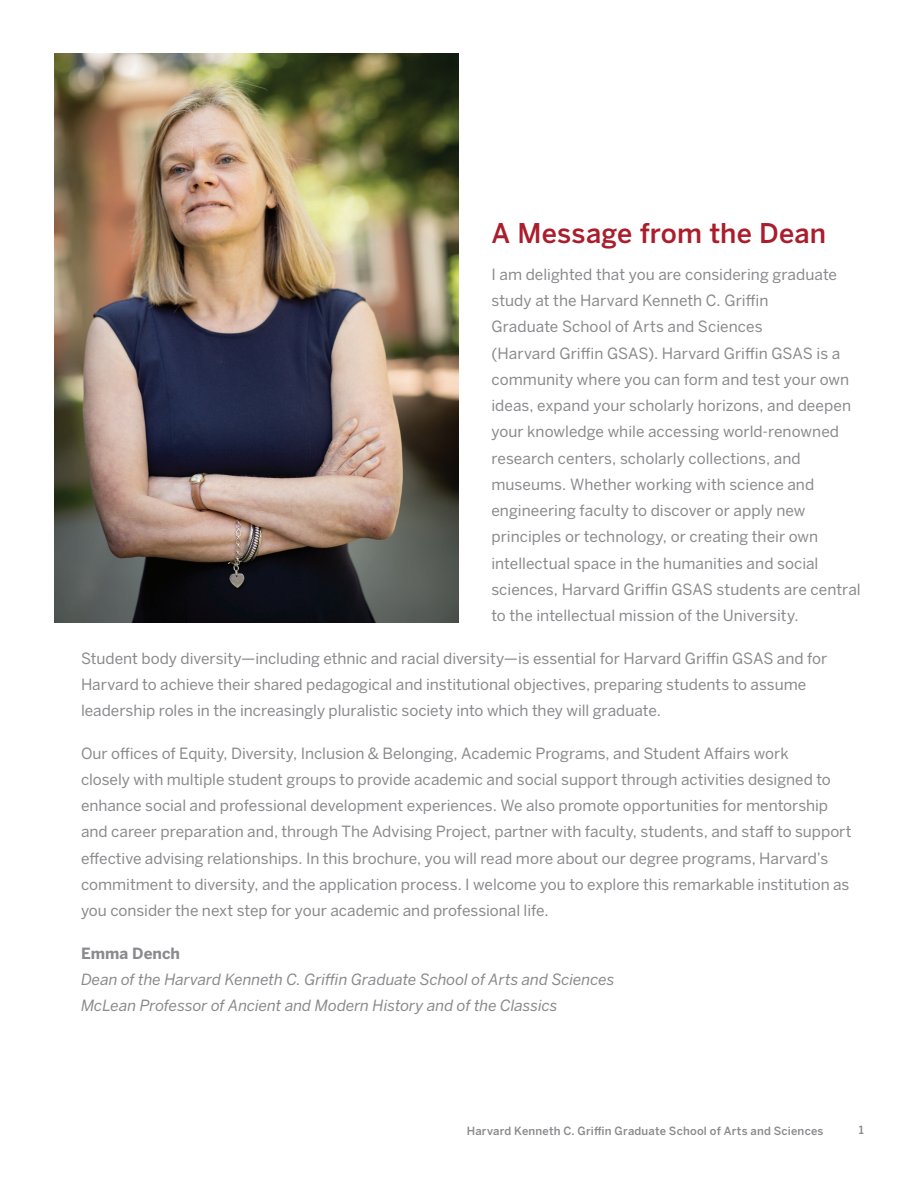
<style>
.page{position:relative;width:918px;height:1188px;background:#fff}
.page>*{position:absolute;margin:0;border:0;box-sizing:border-box;transform-origin:0 0}
.P_Body_Head{font:500 27px "Benton Sans";letter-spacing:.005em;color:#aa1d2d}
.P_Body_Intro{font:15.3px/26.2px "Benton Sans";color:#8a8a8e}
.P_Body_Intro-2{font:italic 15.3px/26.2px "Benton Sans";letter-spacing:-.005em;color:#8a8a8e}
.Intro_Body_Serif{font:500 11.25px "Benton Sans";letter-spacing:.02em;color:#8a8a8e}
.s1{font-weight:700;font-style:normal}
</style>
<div class="page">
<img style="left:54px;top:53px;width:405px;height:569px">
<p class="P_Body_Head" style="left:491px;top:217px;width:336px">A Message from the Dean</p>
<p class="P_Body_Intro" style="left:491px;top:261px;width:371px">I am delighted that you are considering graduate study at the Harvard Kenneth C. Griffin<br>Graduate School of Arts and Sciences<br>(Harvard Griffin GSAS). Harvard Griffin GSAS is a community where you can form and test your own ideas, expand your scholarly horizons, and deepen your knowledge while accessing world-renowned research centers, scholarly collections, and museums. Whether working with science and engineering faculty to discover or apply new principles or technology, or creating their own intellectual space in the humanities and social sciences, Harvard Griffin GSAS students are central to the intellectual mission of the University.</p>
<p class="P_Body_Intro" style="left:81px;top:645px;width:748px">Student body diversity—including ethnic and racial diversity—is essential for Harvard Griffin GSAS and for<br>Harvard to achieve their shared pedagogical and institutional objectives, preparing students to assume leadership roles in the increasingly pluralistic society into which they will graduate.</p>
<p class="P_Body_Intro" style="left:81px;top:740px;width:772px">Our offices of Equity, Diversity, Inclusion &amp; Belonging, Academic Programs, and Student Affairs work<br>closely with multiple student groups to provide academic and social support through activities designed to enhance social and professional development experiences. We also promote opportunities for mentorship and career preparation and, through The Advising Project, partner with faculty, students, and staff to support effective advising relationships. In this brochure, you will read more about our degree programs, Harvard’s commitment to diversity, and the application process. I welcome you to explore this remarkable institution as you consider the next step for your academic and professional life.</p>
<p class="P_Body_Intro-2" style="left:81px;top:940px;width:535px"><span class="s1">Emma Dench<br></span>Dean of the Harvard Kenneth C. Griffin Graduate School of Arts and Sciences<br>McLean Professor of Ancient and Modern History and of the Classics</p>
<p class="Intro_Body_Serif" style="left:591px;top:1123px;width:22px">The</p>
<p class="Intro_Body_Serif" style="left:859px;top:1123px;width:7px">1</p>
<p class="Intro_Body_Serif" style="left:467px;top:1124px;width:358px">Harvard Kenneth C. Griffin Graduate School of Arts and Sciences</p>
</div>
